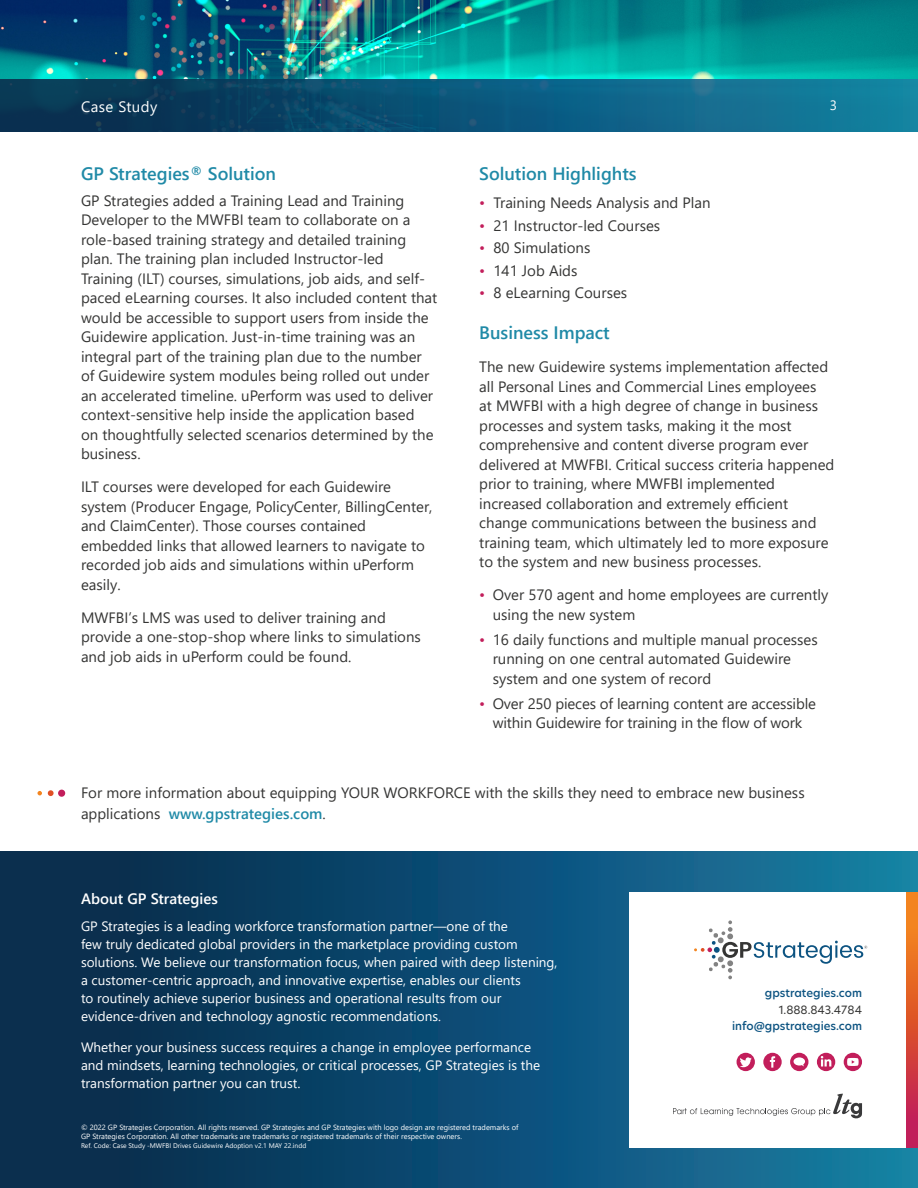
<style>
.page{position:relative;width:918px;height:1188px;background:#fff}
.page>*{position:absolute;margin:0;border:0;box-sizing:border-box;transform-origin:0 0}
.paragraph{font:600 18px "Segoe UI";color:#208aa7}
.paragraph-2{font:15px/19.5px "Segoe UI";color:#353534}
.bullet_points{font:15px/19.5px "Segoe UI";color:#353534}
.About_GP_Strategies{font:600 15px "Segoe UI";color:#fff}
.t1{font:15px "Segoe UI";letter-spacing:.03em;color:#fff}
.About_GP_Strategies-2{font:13.5px/18px "Segoe UI";color:#fff}
.t2{font:500 11.25px "Hero New";color:#0c5381}
.t3{font:11.25px "Hero New";color:#353534}
.t4{font:7.5px/9px "Segoe UI";color:#fff}
.t5{font:6.75px "Segoe UI";color:#fff}
.s1{color:#c21e5b}
.s2{font-weight:600;color:#208aa7}
.s3{font-size:14.25px}
</style>
<div class="page">
<img style="left:0;top:0;width:918px;height:80px">
<svg style="left:0;top:80px;width:918px;height:52px;background:#0c5678"></svg>
<div style="left:0;top:852px;width:918px;height:336px;background:linear-gradient(to right,#042244,#1c7fa7)"></div>
<div style="left:630px;top:893px;width:288px;height:255px;background:#fff"></div>
<svg style="left:844px;top:1053px;width:18px;height:18px"></svg>
<svg style="left:817px;top:1053px;width:18px;height:18px"></svg>
<svg style="left:790px;top:1053px;width:18px;height:18px"></svg>
<svg style="left:763px;top:1053px;width:19px;height:18px"></svg>
<svg style="left:737px;top:1053px;width:18px;height:18px"></svg>
<svg style="left:694px;top:920px;width:173px;height:59px"></svg>
<svg style="left:673px;top:1094px;width:189px;height:24px"></svg>
<svg style="left:906px;top:893px;width:12px;height:255px;background:#db5234"></svg>
<div style="left:58px;top:790px;width:7px;height:7px;background:#c21e5b;border-radius:50%"></div>
<svg style="left:48px;top:790px;width:6px;height:6px"></svg>
<svg style="left:38px;top:791px;width:4px;height:4px"></svg>
<p class="t1" style="left:81px;top:92px;width:78px">Case Study</p>
<p class="About_GP_Strategies-2" style="left:830px;top:95px;width:9px">3</p>
<p class="paragraph" style="left:81px;top:156px;width:197px">GP Strategies<sup>®</sup> Solution</p>
<p class="paragraph-2" style="left:81px;top:189px;width:358px">GP Strategies added a Training Lead and Training Developer to the MWFBI team to collaborate on a role-based training strategy and detailed training plan. The training plan included Instructor-led Training (ILT) courses, simulations, job aids, and self&shy;paced eLearning courses. It also included content that would be accessible to support users from inside the Guidewire application. Just-in-time training was an integral part of the training plan due to the number of Guidewire system modules being rolled out under an accelerated timeline. uPerform was used to deliver context-sensitive help inside the application based<br>on thoughtfully selected scenarios determined by the business.</p>
<p class="paragraph-2" style="left:81px;top:476px;width:353px">ILT courses were developed for each Guidewire system (Producer Engage, PolicyCenter, BillingCenter, and ClaimCenter). Those courses contained embedded links that allowed learners to navigate to recorded job aids and simulations within uPerform easily.</p>
<p class="paragraph-2" style="left:81px;top:606px;width:341px">MWFBI’s LMS was used to deliver training and provide a one-stop-shop where links to simulations and job aids in uPerform could be found.</p>
<p class="paragraph" style="left:479px;top:156px;width:159px">Solution Highlights</p>
<p class="paragraph-2" style="left:479px;top:192px;width:233px"><span class="s1">•</span> Training Needs Analysis and Plan</p>
<p class="paragraph-2" style="left:479px;top:214px;width:183px"><span class="s1">•</span> 21 Instructor-led Courses</p>
<p class="paragraph-2" style="left:479px;top:237px;width:113px"><span class="s1">•</span> 80 Simulations</p>
<p class="paragraph-2" style="left:479px;top:259px;width:100px"><span class="s1">•</span> 141 Job Aids</p>
<p class="paragraph-2" style="left:479px;top:282px;width:150px"><span class="s1">•</span> 8 eLearning Courses</p>
<p class="paragraph" style="left:479px;top:316px;width:132px">Business Impact</p>
<p class="paragraph-2" style="left:479px;top:356px;width:357px">The new Guidewire systems implementation affected all Personal Lines and Commercial Lines employees<br>at MWFBI with a high degree of change in business processes and system tasks, making it the most comprehensive and content diverse program ever delivered at MWFBI. Critical success criteria happened prior to training, where MWFBI implemented increased collaboration and extremely efficient change communications between the business and training team, which ultimately led to more exposure to the system and new business processes.</p>
<p class="bullet_points" style="left:493px;top:584px;width:337px;text-indent:-14px"><span class="s1">•</span> Over 570 agent and home employees are currently using the new system</p>
<p class="bullet_points" style="left:493px;top:628px;width:327px;text-indent:-14px"><span class="s1">•</span> 16 daily functions and multiple manual processes running on one central automated Guidewire system and one system of record</p>
<p class="bullet_points" style="left:479px;top:692px;width:338px;text-align:center"><span class="s1">•</span> Over 250 pieces of learning content are accessible within Guidewire for training in the flow of work</p>
<p class="paragraph-2" style="left:81px;top:781px;width:725px;line-height:21px">For more information about equipping YOUR WORKFORCE with the skills they need to embrace new business applications <span class="s2">www.gpstrategies.com</span>.</p>
<p class="About_GP_Strategies" style="left:81px;top:885px;width:138px">About GP Strategies</p>
<p class="About_GP_Strategies-2" style="left:81px;top:916px;width:478px">GP Strategies is a leading workforce transformation partner—one of the<br>few truly dedicated global providers in the marketplace providing custom solutions. We believe our transformation focus, when paired with deep listening, a customer-centric approach, and innovative expertise, enables our clients<br>to routinely achieve superior business and operational results from our evidence-driven and technology agnostic recommendations.</p>
<p class="About_GP_Strategies-2" style="left:81px;top:1037px;width:461px">Whether your business success requires a change in employee performance and mindsets, learning technologies, or critical processes, GP Strategies is the transformation partner you can trust<span class="s3">.</span></p>
<p class="t4" style="left:81px;top:1122px;width:439px">© 2022 GP Strategies Corporation. All rights reserved. GP Strategies and GP Strategies with logo design are registered trademarks of<br>GP Strategies Corporation. All other trademarks are trademarks or registered trademarks of their respective owners.</p>
<p class="t5" style="left:81px;top:1139px;width:227px">Ref. Code: Case Study -MWFBI Drives Guidewire Adoption v2.1 MAY 22.indd</p>
<p class="t2" style="left:765px;top:986px;width:99px">gpstrategies.com</p>
<p class="t3" style="left:779px;top:1002px;width:85px">1.888.843.4784</p>
<p class="t2" style="left:732px;top:1019px;width:131px">info@gpstrategies.com</p>
</div>
